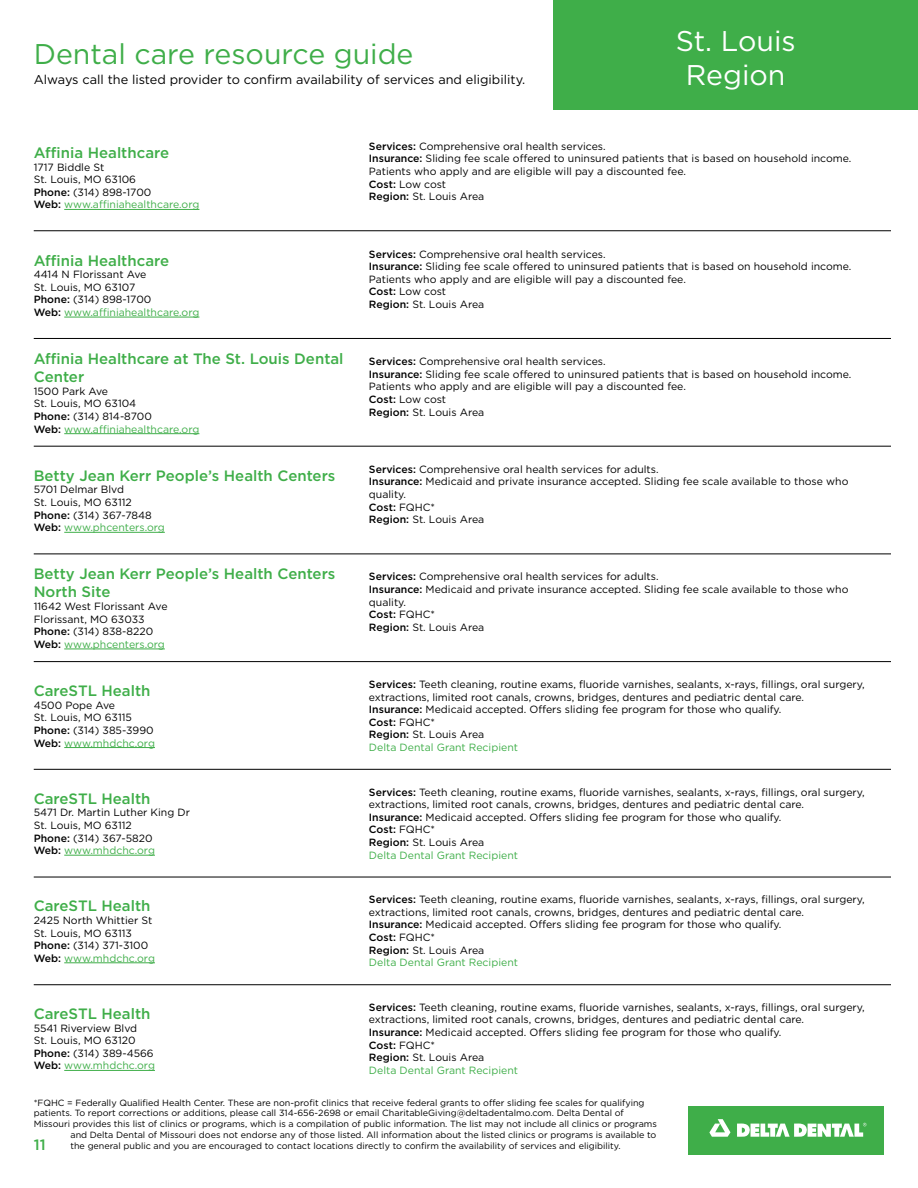
<style>
.page{position:relative;width:918px;height:1188px;background:#fff}
.page>*{position:absolute;margin:0;border:0;box-sizing:border-box;transform-origin:0 0}
.t1{font:28.5px "Gotham";color:#3fae49}
.t2{font:28.5px/34.2px "Gotham";color:#fff;text-align:center}
.t3{font:500 15px/18px "Gotham";color:#3fae49}
.t4{font:12.75px "Gotham";color:#000}
.t5{font:10.5px/12.6px "Gotham";color:#000}
.t6{font:9px "Gotham";color:#000}
.s1{font-weight:500}
.s2{color:#3fae49}
</style>
<div class="page">
<div style="left:554px;top:0;width:364px;height:109px;background:#3fae49"></div>
<div style="left:688px;top:1106px;width:196px;height:48px;background:#3fae49"></div>
<svg style="left:709px;top:1119px;width:21px;height:18px"></svg>
<svg style="left:737px;top:1123px;width:129px;height:14px"></svg>
<hr style="left:64px;top:209px;width:135px;height:1px;background:#3fae49">
<hr style="left:64px;top:317px;width:135px;height:1px;background:#3fae49">
<hr style="left:64px;top:433px;width:135px;height:1px;background:#3fae49">
<hr style="left:64px;top:532px;width:101px;height:1px;background:#3fae49">
<hr style="left:64px;top:649px;width:101px;height:1px;background:#3fae49">
<hr style="left:64px;top:747px;width:91px;height:1px;background:#3fae49">
<hr style="left:64px;top:855px;width:91px;height:1px;background:#3fae49">
<hr style="left:64px;top:963px;width:91px;height:1px;background:#3fae49">
<hr style="left:64px;top:1070px;width:91px;height:1px;background:#3fae49">
<hr style="left:34px;top:446px;width:857px;height:1px;background:#000">
<hr style="left:34px;top:769px;width:857px;height:1px;background:#000">
<hr style="left:34px;top:661px;width:857px;height:1px;background:#000">
<hr style="left:34px;top:984px;width:857px;height:1px;background:#000">
<hr style="left:34px;top:338px;width:857px;height:1px;background:#000">
<hr style="left:34px;top:230px;width:857px;height:1px;background:#000">
<hr style="left:34px;top:554px;width:857px;height:1px;background:#000">
<hr style="left:34px;top:877px;width:857px;height:1px;background:#000">
<h1 class="t1" style="left:34px;top:36px;width:381px">Dental care resource guide</h1>
<p class="t4" style="left:34px;top:71px;width:493px">Always call the listed provider to confirm availability of services and eligibility.</p>
<h1 class="t2" style="left:676px;top:23px;width:122px">St. Louis<br>Region</h1>
<h2 class="t3" style="left:34px;top:143px;width:137px">Affinia Healthcare</h2>
<p class="t5" style="left:34px;top:160px;width:167px">1717 Biddle St<br>St. Louis, MO 63106<br><span class="s1">Phone:</span> (314) 898-1700<br><span class="s1">Web:</span> <span class="s2">www.affiniahealthcare.org</span></p>
<h2 class="t3" style="left:34px;top:251px;width:137px">Affinia Healthcare</h2>
<p class="t5" style="left:34px;top:268px;width:167px">4414 N Florissant Ave<br>St. Louis, MO 63107<br><span class="s1">Phone:</span> (314) 898-1700<br><span class="s1">Web:</span> <span class="s2">www.affiniahealthcare.org</span></p>
<h2 class="t3" style="left:34px;top:350px;width:311px">Affinia Healthcare at The St. Louis Dental<br>Center</h2>
<p class="t5" style="left:34px;top:385px;width:167px">1500 Park Ave<br>St. Louis, MO 63104<br><span class="s1">Phone:</span> (314) 814-8700<br><span class="s1">Web:</span> <span class="s2">www.affiniahealthcare.org</span></p>
<h2 class="t3" style="left:34px;top:466px;width:303px">Betty Jean Kerr People’s Health Centers</h2>
<p class="t5" style="left:34px;top:483px;width:133px">5701 Delmar Blvd<br>St. Louis, MO 63112<br><span class="s1">Phone:</span> (314) 367-7848<br><span class="s1">Web:</span> <span class="s2">www.phcenters.org</span></p>
<h2 class="t3" style="left:34px;top:565px;width:303px">Betty Jean Kerr People’s Health Centers<br>North Site</h2>
<p class="t5" style="left:34px;top:600px;width:135px">11642 West Florissant Ave<br>Florissant, MO 63033<br><span class="s1">Phone:</span> (314) 838-8220<br><span class="s1">Web:</span> <span class="s2">www.phcenters.org</span></p>
<h2 class="t3" style="left:34px;top:682px;width:118px">CareSTL Health</h2>
<p class="t5" style="left:34px;top:698px;width:123px">4500 Pope Ave<br>St. Louis, MO 63115<br><span class="s1">Phone:</span> (314) 385-3990<br><span class="s1">Web:</span> <span class="s2">www.mhdchc.org</span></p>
<h2 class="t3" style="left:34px;top:789px;width:118px">CareSTL Health</h2>
<p class="t5" style="left:34px;top:806px;width:158px">5471 Dr. Martin Luther King Dr<br>St. Louis, MO 63112<br><span class="s1">Phone:</span> (314) 367-5820<br><span class="s1">Web:</span> <span class="s2">www.mhdchc.org</span></p>
<h2 class="t3" style="left:34px;top:897px;width:118px">CareSTL Health</h2>
<p class="t5" style="left:34px;top:914px;width:123px">2425 North Whittier St<br>St. Louis, MO 63113<br><span class="s1">Phone:</span> (314) 371-3100<br><span class="s1">Web:</span> <span class="s2">www.mhdchc.org</span></p>
<h2 class="t3" style="left:34px;top:1004px;width:118px">CareSTL Health</h2>
<p class="t5" style="left:34px;top:1021px;width:123px">5541 Riverview Blvd<br>St. Louis, MO 63120<br><span class="s1">Phone:</span> (314) 389-4566<br><span class="s1">Web:</span> <span class="s2">www.mhdchc.org</span></p>
<p class="t5" style="left:369px;top:140px;width:484px"><span class="s1">Services:</span> Comprehensive oral health services.<br><span class="s1">Insurance:</span> Sliding fee scale offered to uninsured patients that is based on household income.<br>Patients who apply and are eligible will pay a discounted fee.<br><span class="s1">Cost:</span> Low cost<br><span class="s1">Region:</span> St. Louis Area</p>
<p class="t5" style="left:369px;top:247px;width:484px"><span class="s1">Services:</span> Comprehensive oral health services.<br><span class="s1">Insurance:</span> Sliding fee scale offered to uninsured patients that is based on household income.<br>Patients who apply and are eligible will pay a discounted fee.<br><span class="s1">Cost:</span> Low cost<br><span class="s1">Region:</span> St. Louis Area</p>
<p class="t5" style="left:369px;top:355px;width:484px"><span class="s1">Services:</span> Comprehensive oral health services.<br><span class="s1">Insurance:</span> Sliding fee scale offered to uninsured patients that is based on household income.<br>Patients who apply and are eligible will pay a discounted fee.<br><span class="s1">Cost:</span> Low cost<br><span class="s1">Region:</span> St. Louis Area</p>
<p class="t5" style="left:369px;top:463px;width:481px"><span class="s1">Services:</span> Comprehensive oral health services for adults.<br><span class="s1">Insurance:</span> Medicaid and private insurance accepted. Sliding fee scale available to those who quality.<br><span class="s1">Cost:</span> FQHC*<br><span class="s1">Region:</span> St. Louis Area</p>
<p class="t5" style="left:369px;top:570px;width:481px"><span class="s1">Services:</span> Comprehensive oral health services for adults.<br><span class="s1">Insurance:</span> Medicaid and private insurance accepted. Sliding fee scale available to those who quality.<br><span class="s1">Cost:</span> FQHC*<br><span class="s1">Region:</span> St. Louis Area</p>
<p class="t5" style="left:369px;top:678px;width:497px"><span class="s1">Services:</span> Teeth cleaning, routine exams, fluoride varnishes, sealants, x-rays, fillings, oral surgery, extractions, limited root canals, crowns, bridges, dentures and pediatric dental care.<br><span class="s1">Insurance:</span> Medicaid accepted. Offers sliding fee program for those who qualify.<br><span class="s1">Cost:</span> FQHC*<br><span class="s1">Region:</span> St. Louis Area<br><span class="s2">Delta Dental Grant Recipient</span></p>
<p class="t5" style="left:369px;top:785px;width:497px"><span class="s1">Services:</span> Teeth cleaning, routine exams, fluoride varnishes, sealants, x-rays, fillings, oral surgery, extractions, limited root canals, crowns, bridges, dentures and pediatric dental care.<br><span class="s1">Insurance:</span> Medicaid accepted. Offers sliding fee program for those who qualify.<br><span class="s1">Cost:</span> FQHC*<br><span class="s1">Region:</span> St. Louis Area<br><span class="s2">Delta Dental Grant Recipient</span></p>
<p class="t5" style="left:369px;top:893px;width:497px"><span class="s1">Services:</span> Teeth cleaning, routine exams, fluoride varnishes, sealants, x-rays, fillings, oral surgery, extractions, limited root canals, crowns, bridges, dentures and pediatric dental care.<br><span class="s1">Insurance:</span> Medicaid accepted. Offers sliding fee program for those who qualify.<br><span class="s1">Cost:</span> FQHC*<br><span class="s1">Region:</span> St. Louis Area<br><span class="s2">Delta Dental Grant Recipient</span></p>
<p class="t5" style="left:369px;top:1001px;width:497px"><span class="s1">Services:</span> Teeth cleaning, routine exams, fluoride varnishes, sealants, x-rays, fillings, oral surgery, extractions, limited root canals, crowns, bridges, dentures and pediatric dental care.<br><span class="s1">Insurance:</span> Medicaid accepted. Offers sliding fee program for those who qualify.<br><span class="s1">Cost:</span> FQHC*<br><span class="s1">Region:</span> St. Louis Area<br><span class="s2">Delta Dental Grant Recipient</span></p>
<p class="t6" style="left:34px;top:1097px;width:612px">*FQHC = Federally Qualified Health Center. These are non-profit clinics that receive federal grants to offer sliding fee scales for qualifying</p>
<p class="t6" style="left:34px;top:1107px;width:592px">patients. To report corrections or additions, please call 314-656-2698 or email CharitableGiving@deltadentalmo.com. Delta Dental of</p>
<p class="t6" style="left:34px;top:1118px;width:625px">Missouri provides this list of clinics or programs, which is a compilation of public information. The list may not include all clinics or programs</p>
<p class="t6" style="left:70px;top:1129px;width:587px">and Delta Dental of Missouri does not endorse any of those listed. All information about the listed clinics or programs is available to</p>
<p class="t6" style="left:70px;top:1140px;width:552px">the general public and you are encouraged to contact locations directly to confirm the availability of services and eligibility.</p>
<h2 class="t3" style="left:34px;top:1136px;width:13px">11</h2>
</div>
